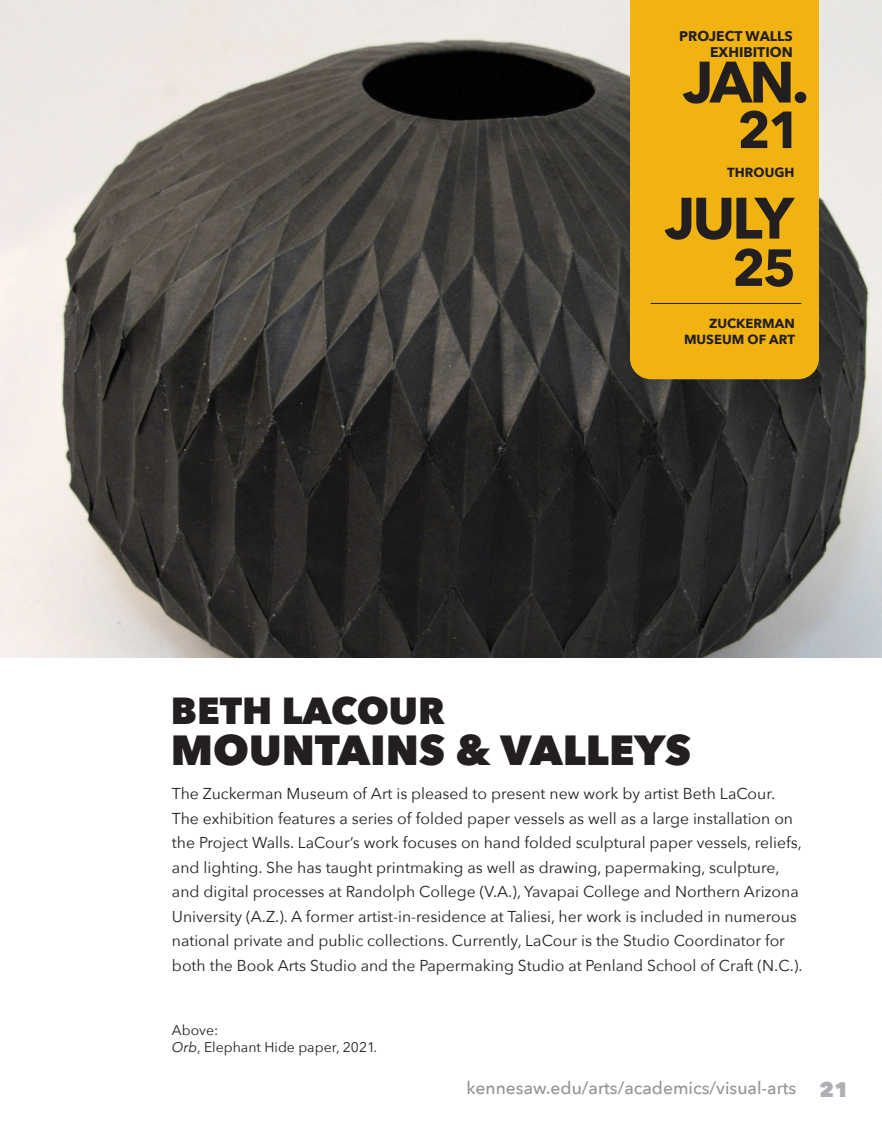
<style>
.page{position:relative;width:882px;height:1134px;background:#fff}
.page>*{position:absolute;margin:0;border:0;box-sizing:border-box;transform-origin:0 0}
.Body_Text{font:700 57.75px "Avenir Next";letter-spacing:-.05em;color:#231f20}
.Body_Text-2{font:700 51.62px "Avenir Next";color:#231f20}
.t1{font:800 42px "Avenir Next";color:#231f20}
.t2{font:800 37.62px "Avenir Next";color:#231f20}
.Body_Text-3{font:800 21px "Avenir Next";color:#adafb2}
.Body_Text-4{font:500 17.5px "Avenir Next";color:#939598}
.Body_Text-5{font:15.75px/24.5px "Avenir Next";color:#231f20}
.Body_Text-6{font:14px "Avenir Next";color:#231f20}
.Body_Text-7{font:700 14px/16.8px "Avenir Next";color:#231f20;text-align:right}
.Body_Text-8{font:700 13.12px "Avenir Next";color:#231f20}
.s1{font-style:italic}
</style>
<div class="page">
<img style="left:0;top:0;width:882px;height:658px">
<div style="left:630px;top:0;width:189px;height:379px;background:#f0b311"></div>
<hr style="left:651px;top:303px;width:150px;height:1px;background:#231f20">
<p class="Body_Text-7" style="left:679px;top:27px;width:115px">PROJECT WALLS<br>EXHIBITION</p>
<p class="Body_Text" style="left:683px;top:32px;width:128px">JAN.</p>
<p class="Body_Text-2" style="left:737px;top:85px;width:66px">21</p>
<p class="Body_Text-8" style="left:727px;top:161px;width:69px">THROUGH</p>
<p class="Body_Text" style="left:665px;top:168px;width:131px">JULY</p>
<p class="t2" style="left:171px;top:687px;width:276px">BETH LACOUR</p>
<p class="Body_Text-2" style="left:732px;top:223px;width:66px">25</p>
<p class="Body_Text-8" style="left:709px;top:312px;width:87px">ZUCKERMAN</p>
<p class="Body_Text-8" style="left:684px;top:328px;width:112px">MUSEUM OF ART</p>
<p class="t1" style="left:171px;top:724px;width:522px">MOUNTAINS &amp; VALLEYS</p>
<p class="Body_Text-5" style="left:172px;top:781px;width:632px">The Zuckerman Museum of Art is pleased to present new work by artist Beth LaCour.<br>The exhibition features a series of folded paper vessels as well as a large installation on the Project Walls. LaCour’s work focuses on hand folded sculptural paper vessels, reliefs, and lighting. She has taught printmaking as well as drawing, papermaking, sculpture, and digital processes at Randolph College (V.A.), Yavapai College and Northern Arizona University (A.Z.). A former artist-in-residence at Taliesi, her work is included in numerous national private and public collections. Currently, LaCour is the Studio Coordinator for both the Book Arts Studio and the Papermaking Studio at Penland School of Craft (N.C.).</p>
<p class="Body_Text-6" style="left:172px;top:1018px;width:48px">Above:</p>
<p class="Body_Text-6" style="left:172px;top:1036px;width:207px"><span class="s1">Orb</span>, Elephant Hide paper, 2021.</p>
<p class="Body_Text-4" style="left:467px;top:1073px;width:331px">kennesaw.edu/arts/academics/visual-arts</p>
<p class="Body_Text-3" style="left:819px;top:1077px;width:31px">21</p>
</div>
